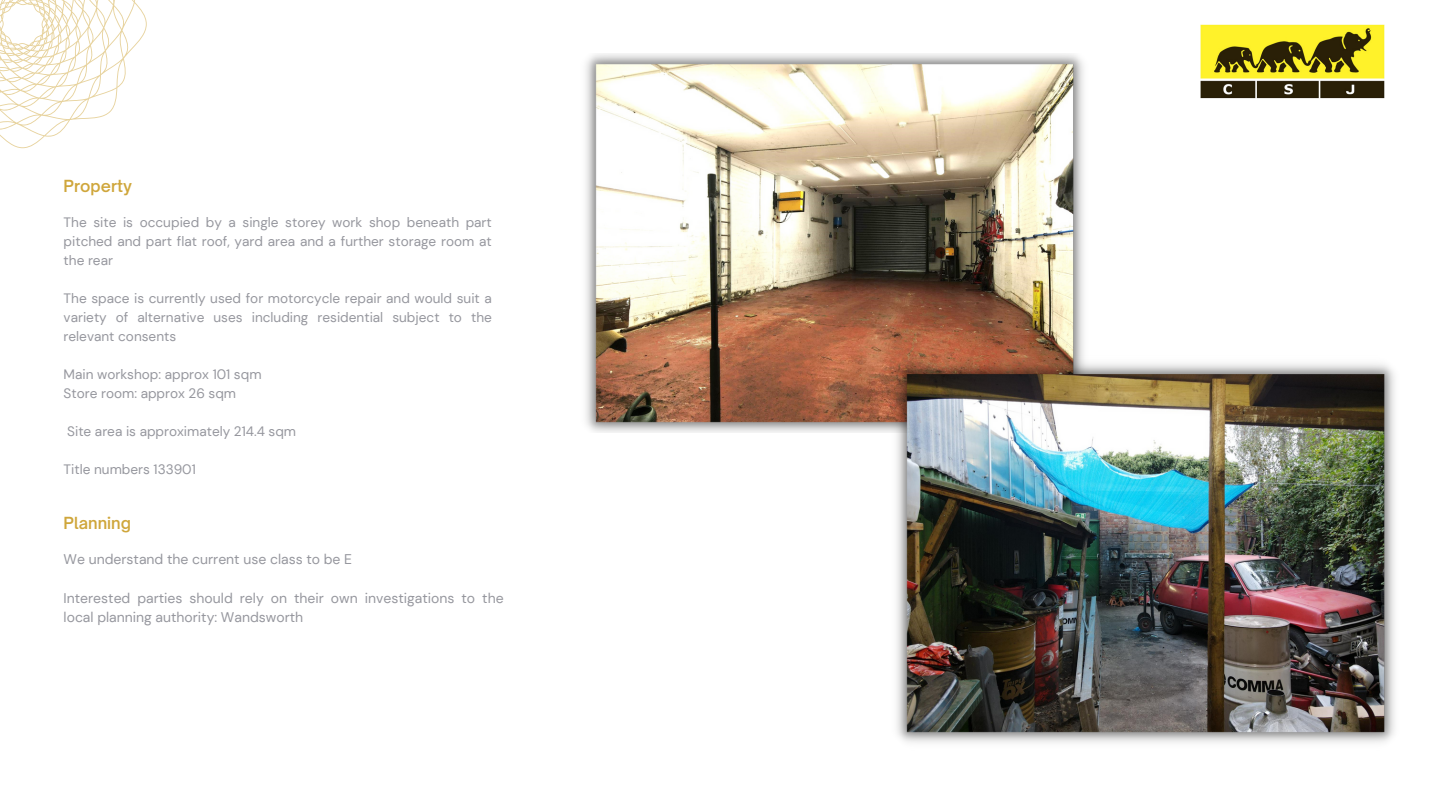
<style>
.page{position:relative;width:1440px;height:810px;background:#fff}
.page>*{position:absolute;margin:0;border:0;box-sizing:border-box;transform-origin:0 0}
.t1{font:600 16px "Open Sauce One";color:#cfa63b}
.t2{font:14px/19.5px "DM Sans";color:#96979e}
.t3{font:13.6px/19px "DM Sans";color:#96979e;text-align:justify}
</style>
<div class="page">
<svg style="left:0;top:0;width:147px;height:148px"></svg>
<img style="left:585px;top:53px;width:499px;height:380px">
<img style="left:891px;top:355px;width:504px;height:388px">
<img style="left:1200px;top:24px;width:185px;height:74px">
<p class="t1" style="left:64px;top:176px;width:70px">Property</p>
<p class="t3" style="left:64px;top:213px;width:430px">The site is occupied by a single storey work shop beneath part pitched and part flat roof, yard area and a further storage room at the rear</p>
<p class="t3" style="left:64px;top:289px;width:430px">The space is currently used for motorcycle repair and would suit a variety of alternative uses including residential subject to the relevant consents</p>
<p class="t3" style="left:64px;top:365px;width:199px">Main workshop: approx 101 sqm</p>
<p class="t3" style="left:64px;top:384px;width:174px">Store room: approx 26 sqm</p>
<p class="t3" style="left:67px;top:422px;width:230px">Site area is approximately 214.4 sqm</p>
<p class="t3" style="left:64px;top:460px;width:134px">Title numbers 133901</p>
<p class="t1" style="left:64px;top:513px;width:69px">Planning</p>
<p class="t2" style="left:64px;top:549px;width:290px">We understand the current use class to be E</p>
<p class="t2" style="left:64px;top:588px;width:442px">Interested parties should rely on their own investigations to the local planning authority: Wandsworth</p>
</div>
